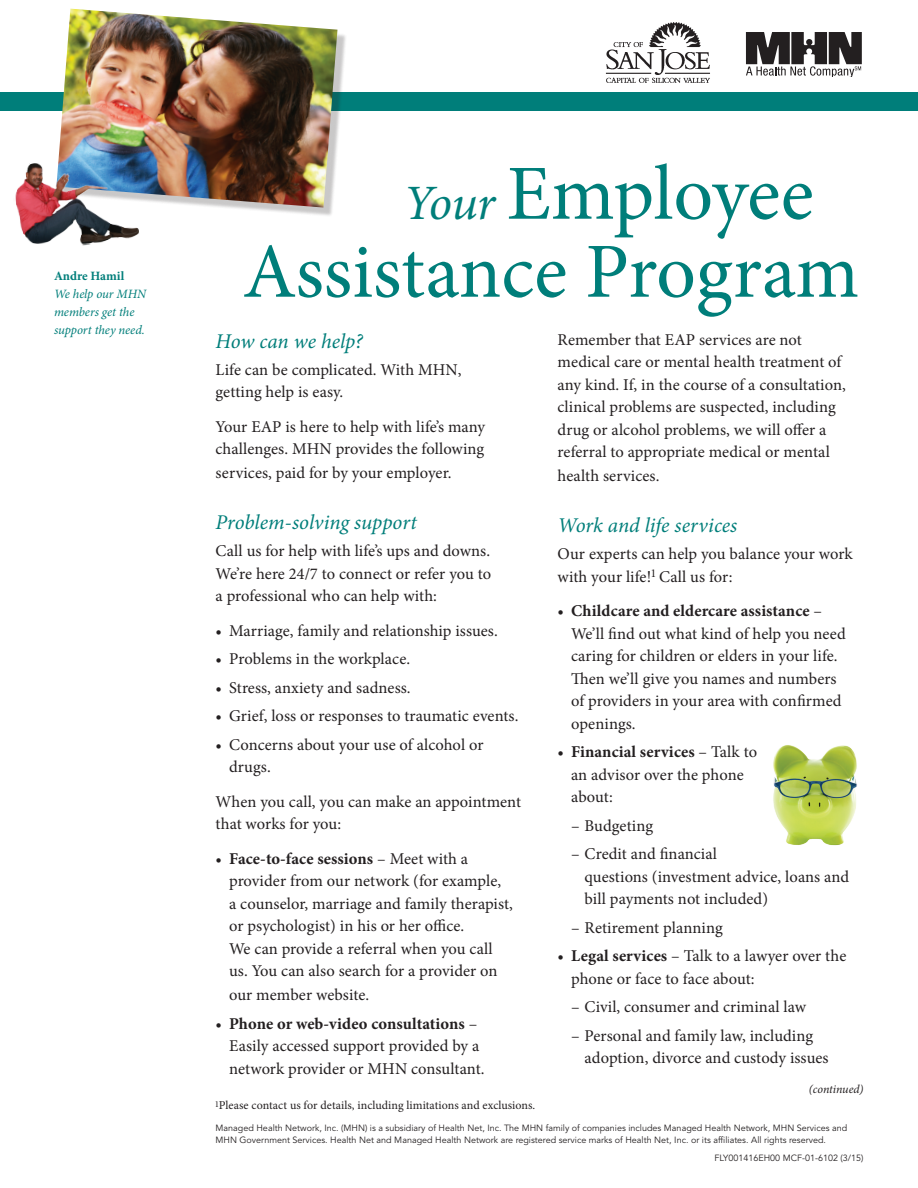
<style>
.page{position:relative;width:918px;height:1188px;background:#fff}
.page>*{position:absolute;margin:0;border:0;box-sizing:border-box;transform-origin:0 0}
.Headline_Large{font:78px/78px "Minion Pro";letter-spacing:-.005em;color:#007e7a}
.Subhead_L1{font:italic 21px "Minion Pro";letter-spacing:-.005em;color:#007e7a}
.Bullet_L1{font:16.5px/22.5px "Minion Pro";color:#231f20}
.Body_copy{font:16.5px/22.5px "Minion Pro";color:#231f20}
.Bullet_L2{font:16.5px/22.5px "Minion Pro";letter-spacing:.005em;color:#231f20}
.Bullet_L1-end{font:16.5px/22.5px "Minion Pro";letter-spacing:.005em;color:#231f20}
.Champion_description{font:italic 12.75px/18px "Minion Pro";letter-spacing:-.005em;color:#007e7a}
.Champion_names{font:700 12.75px "Minion Pro";letter-spacing:-.005em;color:#007e7a}
.Footnote__text-botto{font:12px "Minion Pro";color:#231f20}
.Continued{font:italic 12px "Minion Pro";letter-spacing:-.005em;color:#231f20}
.Company_legal{font:9px/12px "Avenir LT Std";color:#231f20}
.s1{font-style:italic;font-size:49.5px}
.s2{font-weight:700}
</style>
<div class="page">
<svg style="left:606px;top:22px;width:104px;height:61px"></svg>
<svg style="left:746px;top:32px;width:116px;height:45px"></svg>
<div style="left:0;top:92px;width:918px;height:18px;background:#007e7a"></div>
<img style="left:773px;top:745px;width:84px;height:101px">
<div style="left:60px;top:12px;width:287px;height:205px;background:#231f20;opacity:.25"></div>
<img style="left:56px;top:9px;width:282px;height:199px">
<img style="left:15px;top:156px;width:125px;height:90px">
<p class="Champion_names" style="left:54px;top:267px;width:72px">Andre Hamil</p>
<p class="Champion_description" style="left:54px;top:285px;width:94px">We help our MHN members get the support they need.</p>
<p class="Headline_Large" style="left:243px;top:155px;width:618px;text-indent:161px"><span class="s1">Your</span> Employee<br>Assistance Program</p>
<p class="Subhead_L1" style="left:216px;top:327px;width:149px">How can we help?</p>
<p class="Body_copy" style="left:216px;top:358px;width:248px">Life can be complicated. With MHN, getting help is easy.</p>
<p class="Body_copy" style="left:216px;top:415px;width:271px">Your EAP is here to help with life’s many challenges. MHN provides the following</p>
<p class="Body_copy" style="left:216px;top:462px;width:237px">services, paid for by your employer.</p>
<p class="Subhead_L1" style="left:216px;top:508px;width:203px">Problem-solving support</p>
<p class="Body_copy" style="left:216px;top:540px;width:277px;text-align:justify">Call us for help with life’s ups and downs.<br>We’re here 24/7 to connect or refer you to a professional who can help with:</p>
<p class="Bullet_L1" style="left:216px;top:619px;width:284px">• Marriage, family and relationship issues.</p>
<p class="Bullet_L1" style="left:216px;top:648px;width:196px">• Problems in the workplace.</p>
<p class="Bullet_L1" style="left:216px;top:676px;width:197px">• Stress, anxiety and sadness.</p>
<p class="Bullet_L1" style="left:216px;top:705px;width:304px">• Grief, loss or responses to traumatic events.</p>
<p class="Bullet_L1-end" style="left:229px;top:733px;width:256px;text-indent:-14px">• Concerns about your use of alcohol or drugs.</p>
<p class="Body_copy" style="left:216px;top:790px;width:307px">When you call, you can make an appointment that works for you:</p>
<p class="Bullet_L1" style="left:229px;top:847px;width:285px;text-indent:-14px">• <span class="s2">Face-to-face sessions</span> – Meet with a provider from our network (for example,<br>a counselor, marriage and family therapist, or psychologist) in his or her office.<br>We can provide a referral when you call us. You can also search for a provider on</p>
<p class="Bullet_L1" style="left:229px;top:984px;width:141px">our member website.</p>
<p class="Bullet_L1-end" style="left:229px;top:1012px;width:257px;text-indent:-14px">• <span class="s2">Phone or web-video consultations</span> –<br>Easily accessed support provided by a network provider or MHN consultant.</p>
<p class="Footnote__text-botto" style="left:216px;top:1097px;width:321px"><sup>1</sup>Please contact us for details, including limitations and exclusions.</p>
<p class="Body_copy" style="left:558px;top:328px;width:290px">Remember that EAP services are not medical care or mental health treatment of any kind. If, in the course of a consultation, clinical problems are suspected, including drug or alcohol problems, we will offer a referral to appropriate medical or mental</p>
<p class="Body_copy" style="left:558px;top:465px;width:103px">health services.</p>
<p class="Subhead_L1" style="left:558px;top:511px;width:181px">Work and life services</p>
<p class="Body_copy" style="left:558px;top:543px;width:297px">Our experts can help you balance your work with your life!<sup>1</sup> Call us for:</p>
<p class="Bullet_L1" style="left:571px;top:600px;width:276px;text-indent:-14px">• <span class="s2">Childcare and eldercare assistance</span> – We’ll find out what kind of help you need caring for children or elders in your life.<br>Then we’ll give you names and numbers of providers in your area with confirmed openings.</p>
<p class="Bullet_L1" style="left:571px;top:741px;width:188px;text-indent:-14px">• <span class="s2">Financial services</span> – Talk to an advisor over the phone about:</p>
<p class="Bullet_L2" style="left:571px;top:814px;width:83px">– Budgeting</p>
<p class="Bullet_L2" style="left:585px;top:843px;width:266px;text-indent:-14px">– Credit and financial<br>questions (investment advice, loans and bill payments not included)</p>
<p class="Bullet_L2" style="left:571px;top:916px;width:153px">– Retirement planning</p>
<p class="Bullet_L1" style="left:571px;top:945px;width:277px;text-indent:-14px">• <span class="s2">Legal services</span> – Talk to a lawyer over the phone or face to face about:</p>
<p class="Bullet_L2" style="left:571px;top:996px;width:237px">– Civil, consumer and criminal law</p>
<p class="Bullet_L2" style="left:585px;top:1024px;width:246px;text-indent:-14px">– Personal and family law, including adoption, divorce and custody issues</p>
<p class="Continued" style="left:809px;top:1081px;width:56px">(continued)</p>
<p class="Company_legal" style="left:216px;top:1122px;width:633px">Managed Health Network, Inc. (MHN) is a subsidiary of Health Net, Inc. The MHN family of companies includes Managed Health Network, MHN Services and<br>MHN Government Services. Health Net and Managed Health Network are registered service marks of Health Net, Inc. or its affiliates. All rights reserved.</p>
<p class="Company_legal" style="left:715px;top:1152px;width:151px">FLY001416EH00 MCF-01-6102 (3/15)</p>
</div>
